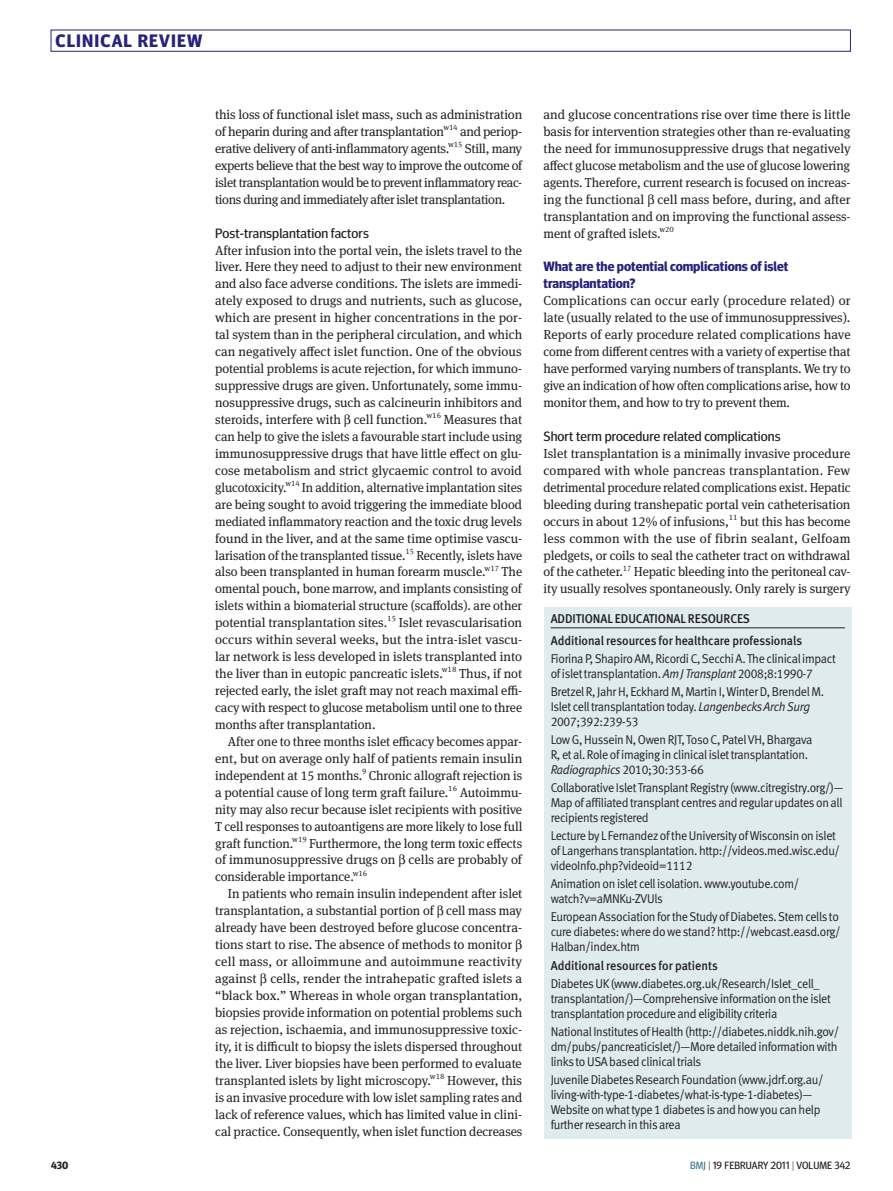
<style>
.page{position:relative;width:893px;height:1191px;background:#fff}
.page>*{position:absolute;margin:0;border:0;box-sizing:border-box;transform-origin:0 0}
.t1{font:700 18px "Meta Headline OT";letter-spacing:.06em;color:#26237b}
.subhead2{font:13.5px "Meta Headline OT";letter-spacing:.01em;color:#231f20;scale:1.05 1}
.subhead1{font:700 13.5px/17px "Meta Headline OT";color:#26237b}
.body{font:13.05px/17px "Meta Serif Pro";letter-spacing:-.01em;color:#231f20;text-align:justify}
.body_indent{font:13.05px/17px "Meta Serif Pro";letter-spacing:-.005em;color:#231f20;text-align:justify}
.body-2{font:13.05px/17px "Meta Serif Pro";letter-spacing:-.01em;color:#231f20;scale:.96 1}
.box_text_lists{font:12.75px/15px "Meta Normal LF";letter-spacing:-.025em;color:#231f20;scale:.95 1}
.box_text_head_2{font:12.75px "Meta Medium LF";color:#231f20;scale:.95 1}
.box_text_head{font:12.75px "Meta Medium LF";letter-spacing:-.005em;color:#231f20;scale:.95 1}
.t2{font:10.5px "Meta Headline OT";letter-spacing:.01em;color:#231f20}
.t3{font:700 10.5px "Meta Headline OT";color:#231f20}
.body-3{font:7.8px "Meta Serif Pro";letter-spacing:-.005em;color:#231f20}
.body_indent-2{font:7.8px "Meta Serif Pro";letter-spacing:-.005em;color:#231f20}
.body-4{font:7.8px "Meta Serif Pro";letter-spacing:-.005em;color:#231f20;scale:.96 1}
.s1{font-style:italic}
.s2{color:#3c7b93}
.s3{font-weight:300}
</style>
<div class="page">
<div style="left:544px;top:607px;width:307px;height:531px;background:#e0ebf0"></div>
<hr style="left:551px;top:627px;width:294px;height:1px;background:#231f20">
<h1 class="t1" style="left:56px;top:30px;width:148px">CLINICAL REVIEW</h1>
<p class="body" style="left:215px;top:105px;width:309px">this loss of functional islet mass, such as administration of heparin during and after transplantation<sup>w14</sup> and periop&shy;erative delivery of anti-inflammatory agents.<sup>w15</sup> Still, many experts believe that the best way to improve the outcome of islet transplantation would be to prevent inflammatory reac&shy;tions during and immediately after islet transplantation.</p>
<p class="subhead2" style="left:215px;top:225px;width:148px">Post-transplantation factors</p>
<p class="body" style="left:215px;top:241px;width:309px">After infusion into the portal vein, the islets travel to the liver. Here they need to adjust to their new environment and also face adverse conditions. The islets are immedi&shy;ately exposed to drugs and nutrients, such as glucose, which are present in higher concentrations in the por&shy;tal system than in the peripheral circulation, and which can negatively affect islet function. One of the obvious potential problems is acute rejection, for which immuno&shy;suppressive drugs are given. Unfortunately, some immu&shy;nosuppressive drugs, such as calcineurin inhibitors and steroids, interfere with cell function.</p>
<p class="body-3" style="left:426px;top:410px;width:16px">w16</p>
<p class="body" style="left:215px;top:410px;width:309px;text-indent:229px">Measures that can help to give the islets a favourable start include using immunosuppressive drugs that have little effect on glu&shy;cose metabolism and strict glycaemic control to avoid glucotoxicity.</p>
<p class="body-3" style="left:286px;top:477px;width:16px">w14</p>
<p class="body" style="left:215px;top:478px;width:309px;text-indent:87px">In addition, alternative implantation sites are being sought to avoid triggering the immediate blood mediated inflammatory reaction and the toxic drug levels found in the liver, and at the same time optimise vascu&shy;larisation of the transplanted tissue.</p>
<p class="body-4" style="left:406px;top:545px;width:10px">15</p>
<p class="body-2" style="left:215px;top:546px;width:321px;text-indent:201px">Recently, islets have also been transplanted in human forearm muscle.</p>
<p class="body-3" style="left:485px;top:562px;width:16px">w17</p>
<p class="body" style="left:215px;top:563px;width:309px;text-indent:286px">The omental pouch, bone marrow, and implants consisting of islets within a biomaterial structure (scaffolds). are other potential transplantation sites.</p>
<p class="body-3" style="left:387px;top:613px;width:10px">15</p>
<p class="body" style="left:215px;top:613px;width:309px;text-indent:184px">Islet revascularisation occurs within several weeks, but the intra-islet vascu&shy;lar network is less developed in islets transplanted into the liver than in eutopic pancreatic islets.</p>
<p class="body-3" style="left:442px;top:664px;width:16px">w18</p>
<p class="body" style="left:215px;top:664px;width:309px;text-indent:244px">Thus, if not rejected early, the islet graft may not reach maximal effi&shy;cacy with respect to glucose metabolism until one to three months after transplantation.</p>
<p class="body_indent" style="left:215px;top:732px;width:309px;text-indent:13px">After one to three months islet efficacy becomes appar&shy;ent, but on average only half of patients remain insulin independent at 15 months.<sup>9</sup> Chronic allograft rejection is a potential cause of long term graft failure.</p>
<p class="body_indent-2" style="left:448px;top:782px;width:10px">16</p>
<p class="body_indent" style="left:215px;top:783px;width:309px;text-indent:245px">Autoimmu&shy;nity may also recur because islet recipients with positive T cell responses to autoantigens are more likely to lose full graft function.</p>
<p class="body_indent-2" style="left:292px;top:833px;width:16px">w19</p>
<p class="body_indent" style="left:215px;top:834px;width:309px;text-indent:94px">Furthermore, the long term toxic effects of immunosuppressive drugs on cells are probably of considerable importance.</p>
<p class="body_indent-2" style="left:353px;top:867px;width:16px">w16</p>
<p class="body_indent" style="left:215px;top:884px;width:309px;text-align:left;text-indent:13px">In patients who remain insulin independent after islet transplantation, a substantial portion of cell mass may already have been destroyed before glucose concentra&shy;tions start to rise. The absence of methods to monitor cell mass, or alloimmune and autoimmune reactivity against cells, render the intrahepatic grafted islets a “black box.” Whereas in whole organ transplantation, biopsies provide information on potential problems such as rejection, ischaemia, and immunosuppressive toxic&shy;ity, it is difficult to biopsy the islets dispersed throughout the liver. Liver biopsies have been performed to evaluate transplanted islets by light microscopy.</p>
<p class="body_indent-2" style="left:430px;top:1070px;width:16px">w18</p>
<p class="body_indent" style="left:215px;top:1071px;width:309px;text-indent:232px">However, this is an invasive procedure with low islet sampling rates and lack of reference values, which has limited value in clini&shy;cal practice. Consequently, when islet function decreases</p>
<p class="body_indent" style="left:543px;top:105px;width:309px">and glucose concentrations rise over time there is little basis for intervention strategies other than re-evaluating the need for immunosuppressive drugs that negatively affect glucose metabolism and the use of glucose lowering agents. Therefore, current research is focused on increas&shy;ing the functional cell mass before, during, and after transplantation and on improving the functional assess&shy;ment of grafted islets.<sup>w20</sup></p>
<p class="subhead1" style="left:543px;top:258px;width:246px">What are the potential complications of islet transplantation?</p>
<p class="body" style="left:543px;top:292px;width:309px">Complications can occur early (procedure related) or late (usually related to the use of immunosuppressives).<br>Reports of early procedure related complications have come from different centres with a variety of expertise that have performed varying numbers of transplants. We try to give an indication of how often complications arise, how to monitor them, and how to try to prevent them.</p>
<p class="subhead2" style="left:543px;top:428px;width:227px">Short term procedure related complications</p>
<p class="body" style="left:543px;top:444px;width:309px">Islet transplantation is a minimally invasive procedure compared with whole pancreas transplantation. Few detrimental procedure related complications exist. Hepatic bleeding during transhepatic portal vein catheterisation occurs in about 12% of infusions,</p>
<p class="body-3" style="left:729px;top:511px;width:10px">11</p>
<p class="body" style="left:543px;top:512px;width:309px;text-indent:197px">but this has become less common with the use of fibrin sealant, Gelfoam pledgets, or coils to seal the catheter tract on withdrawal of the catheter.</p>
<p class="body-3" style="left:623px;top:562px;width:10px">17</p>
<p class="body" style="left:543px;top:563px;width:309px;text-align:right">Hepatic bleeding into the peritoneal cav-<br>ity usually resolves spontaneously. Only rarely is surgery</p>
<p class="box_text_head" style="left:551px;top:611px;width:211px">ADDITIONAL EDUCATIONAL RESOURCES</p>
<p class="box_text_head_2" style="left:551px;top:633px;width:266px">Additional resources for healthcare professionals</p>
<p class="box_text_lists" style="left:551px;top:650px;width:302px">Fiorina P, Shapiro AM, Ricordi C, Secchi A. The clinical impact of islet transplantation. <span class="s1">Am J Transplant</span> 2008;8:1990-7</p>
<p class="box_text_lists" style="left:551px;top:683px;width:289px">Bretzel R, Jahr H, Eckhard M, Martin I, Winter D, Brendel M.<br>Islet cell transplantation today. <span class="s1">Langenbecks Arch Surg<br></span>2007;392:239-53</p>
<p class="box_text_lists" style="left:551px;top:731px;width:277px">Low G, Hussein N, Owen RJT, Toso C, Patel VH, Bhargava<br>R, et al. Role of imaging in clinical islet transplantation.<br><span class="s1">Radiographics</span> 2010;30:353-66</p>
<p class="box_text_lists" style="left:551px;top:779px;width:310px;text-align:justify">Collaborative Islet Transplant Registry (www.citregistry.org/)— Map of affiliated transplant centres and regular updates on all recipients registered</p>
<p class="box_text_lists" style="left:551px;top:827px;width:306px">Lecture by L Fernandez of the University of Wisconsin on islet of Langerhans transplantation. http://videos.med.wisc.edu/ videoInfo.php?videoid=1112</p>
<p class="box_text_lists" style="left:551px;top:875px;width:263px">Animation on islet cell isolation. www.youtube.com/ watch?v=aMNKu-ZVUls</p>
<p class="box_text_lists" style="left:551px;top:908px;width:307px">European Association for the Study of Diabetes. Stem cells to cure diabetes: where do we stand? http://webcast.easd.org/<br>Halban/index.htm</p>
<p class="box_text_head_2" style="left:551px;top:958px;width:177px">Additional resources for patients</p>
<p class="box_text_lists" style="left:551px;top:976px;width:296px">Diabetes UK (www.diabetes.org.uk/Research/Islet_cell_ transplantation/)—Comprehensive information on the islet transplantation procedure and eligibility criteria</p>
<p class="box_text_lists" style="left:551px;top:1024px;width:305px">National Institutes of Health (http://diabetes.niddk.nih.gov/ dm/pubs/pancreaticislet/)—More detailed information with links to USA based clinical trials</p>
<p class="box_text_lists" style="left:551px;top:1072px;width:289px">Juvenile Diabetes Research Foundation (www.jdrf.org.au/ living-with-type-1-diabetes/what-is-type-1-diabetes)— Website on what type 1 diabetes is and how you can help further research in this area</p>
<p class="t3" style="left:51px;top:1159px;width:19px">430</p>
<p class="t2" style="left:690px;top:1159px;width:162px"><span class="s2">BMJ</span> <span class="s3">|</span> 19 FEBRUARY 2011 <span class="s3">|</span> VOLUME 342</p>
</div>
